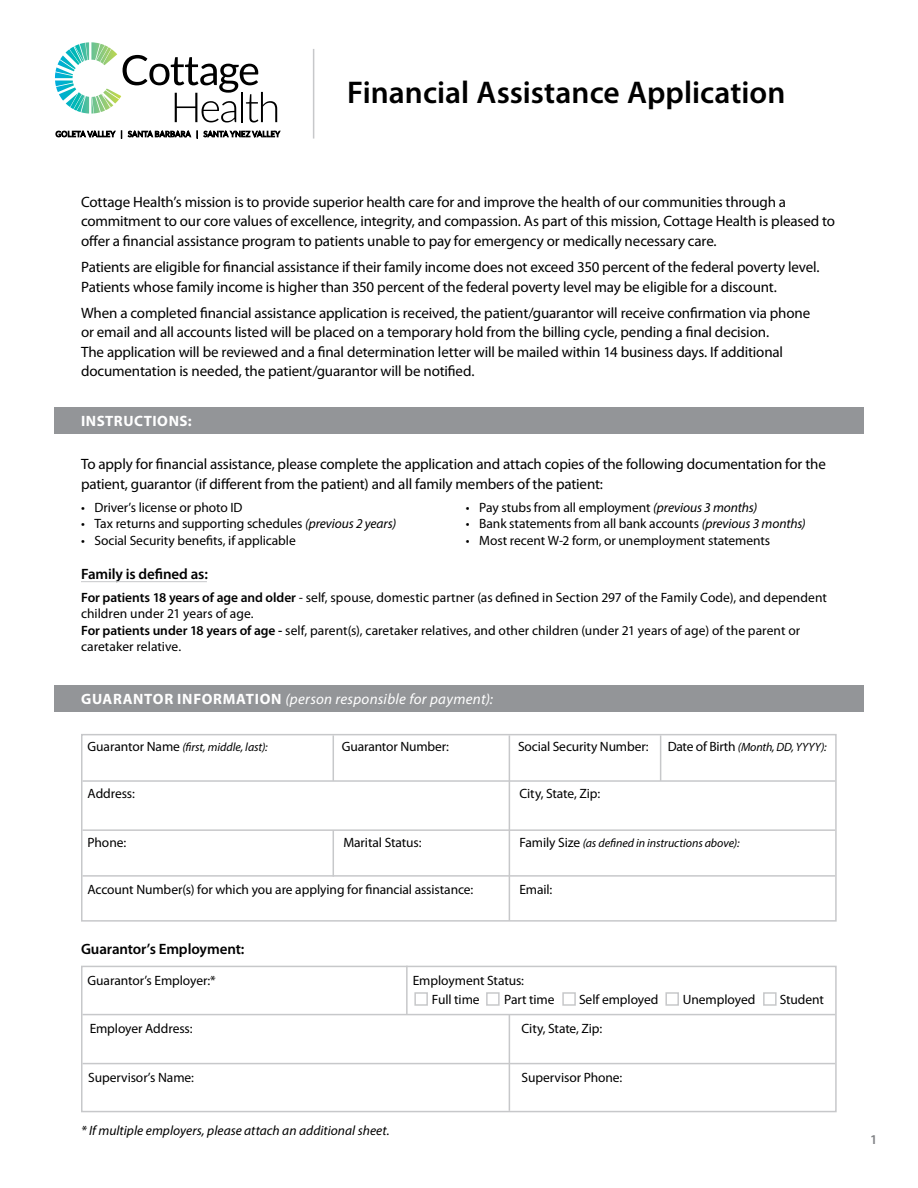
<style>
.page{position:relative;width:918px;height:1188px;background:#fff}
.page>*{position:absolute;margin:0;border:0;box-sizing:border-box;transform-origin:0 0}
.t1{font:600 31.5px "Myriad Pro";color:#000}
.t2{font:15px/19.5px "Myriad Pro";letter-spacing:-.01em;color:#000}
.t3{font:italic 15px "Myriad Pro";letter-spacing:.02em;color:#fff}
.t4{font:600 15px "Myriad Pro";letter-spacing:-.01em;color:#000}
.t5{font:700 15px "Myriad Pro";letter-spacing:.035em;color:#fff}
.t6{font:13.5px/16.5px "Myriad Pro";letter-spacing:-.005em;color:#000}
.t7{font:italic 13.5px "Myriad Pro";letter-spacing:.005em;color:#000}
.t8{font:600 13.5px "Myriad Pro";color:#808285}
.t9{font:italic 12px "Myriad Pro";letter-spacing:-.005em;color:#000}
.s1{font-style:italic}
.s2{font-weight:600}
.s3{font-weight:700;font-style:normal}
.s4{font-style:normal;font-size:13.5px}
</style>
<div class="page">
<div style="left:54px;top:407px;width:810px;height:27px;background:#939598"></div>
<svg style="left:56px;top:131px;width:59px;height:6px"></svg>
<svg style="left:128px;top:131px;width:63px;height:6px"></svg>
<svg style="left:204px;top:131px;width:76px;height:6px"></svg>
<svg style="left:55px;top:42px;width:222px;height:81px"></svg>
<hr style="left:313px;top:49px;width:1px;height:90px;background:#c7c8ca">
<div style="left:54px;top:685px;width:810px;height:27px;background:#939598"></div>
<svg style="left:81px;top:734px;width:756px;height:188px"></svg>
<svg style="left:81px;top:965px;width:756px;height:148px"></svg>
<hr style="left:82px;top:780px;width:753px;height:2px;background:#c7c8ca">
<hr style="left:82px;top:829px;width:753px;height:2px;background:#c7c8ca">
<hr style="left:82px;top:875px;width:753px;height:2px;background:#c7c8ca">
<hr style="left:82px;top:1014px;width:753px;height:1px;background:#c7c8ca">
<hr style="left:81px;top:581px;width:126px;height:1px;background:#c7c8ca">
<hr style="left:333px;top:830px;width:1px;height:47px;background:#c7c8ca">
<hr style="left:509px;top:735px;width:1px;height:186px;background:#c7c8ca">
<hr style="left:660px;top:735px;width:1px;height:46px;background:#c7c8ca">
<hr style="left:333px;top:735px;width:1px;height:46px;background:#c7c8ca">
<hr style="left:82px;top:1063px;width:753px;height:1px;background:#c7c8ca">
<hr style="left:509px;top:1015px;width:1px;height:96px;background:#c7c8ca">
<hr style="left:406px;top:966px;width:2px;height:48px;background:#c7c8ca">
<div style="left:414px;top:992px;width:14px;height:14px;border:2px solid #c7c8ca"></div>
<div style="left:486px;top:992px;width:14px;height:14px;border:2px solid #c7c8ca"></div>
<div style="left:562px;top:992px;width:14px;height:14px;border:2px solid #c7c8ca"></div>
<div style="left:665px;top:992px;width:14px;height:14px;border:2px solid #c7c8ca"></div>
<div style="left:763px;top:992px;width:14px;height:14px;border:2px solid #c7c8ca"></div>
<h1 class="t1" style="left:347px;top:75px;width:440px">Financial Assistance Application</h1>
<p class="t2" style="left:81px;top:192px;width:756px">Cottage Health’s mission is to provide superior health care for and improve the health of our communities through a commitment to our core values of excellence, integrity, and compassion. As part of this mission, Cottage Health is pleased to offer a financial assistance program to patients unable to pay for emergency or medically necessary care.</p>
<p class="t2" style="left:81px;top:258px;width:740px">Patients are eligible for financial assistance if their family income does not exceed 350 percent of the federal poverty level.<br>Patients whose family income is higher than 350 percent of the federal poverty level may be eligible for a discount.</p>
<p class="t2" style="left:81px;top:303px;width:731px">When a completed financial assistance application is received, the patient/guarantor will receive confirmation via phone or email and all accounts listed will be placed on a temporary hold from the billing cycle, pending a final decision.<br>The application will be reviewed and a final determination letter will be mailed within 14 business days. If additional documentation is needed, the patient/guarantor will be notified.</p>
<p class="t5" style="left:81px;top:412px;width:112px">INSTRUCTIONS:</p>
<p class="t2" style="left:81px;top:455px;width:746px">To apply for financial assistance, please complete the application and attach copies of the following documentation for the patient, guarantor (if different from the patient) and all family members of the patient:</p>
<p class="t6" style="left:81px;top:499px;width:163px">• Driver’s license or photo ID</p>
<p class="t6" style="left:81px;top:516px;width:317px">• Tax returns and supporting schedules <span class="s1">(previous 2 years)</span></p>
<p class="t6" style="left:81px;top:532px;width:216px">• Social Security benefits, if applicable</p>
<p class="t6" style="left:466px;top:499px;width:293px">• Pay stubs from all employment <span class="s1">(previous 3 months)</span></p>
<p class="t6" style="left:466px;top:516px;width:341px">• Bank statements from all bank accounts <span class="s1">(previous 3 months)</span></p>
<p class="t6" style="left:466px;top:532px;width:306px">• Most recent W-2 form, or unemployment statements</p>
<p class="t4" style="left:81px;top:565px;width:128px">Family is defined as:</p>
<p class="t6" style="left:81px;top:589px;width:747px"><span class="s2">For patients 18 years of age and older</span> <span class="s1">-</span> self, spouse, domestic partner (as defined in Section 297 of the Family Code), and dependent children under 21 years of age.<br><span class="s2">For patients under 18 years of age -</span> self, parent(s), caretaker relatives, and other children (under 21 years of age) of the parent or caretaker relative.</p>
<p class="t3" style="left:81px;top:689px;width:414px"><span class="s3">GUARANTOR INFORMATION</span> (person responsible for payment):</p>
<p class="t9" style="left:88px;top:740px;width:182px"><span class="s4">Guarantor Name</span> (first, middle, last):</p>
<p class="t6" style="left:88px;top:786px;width:49px">Address:</p>
<p class="t6" style="left:88px;top:834px;width:40px">Phone:</p>
<p class="t6" style="left:88px;top:881px;width:387px">Account Number(s) for which you are applying for financial assistance:</p>
<p class="t6" style="left:342px;top:739px;width:109px">Guarantor Number:</p>
<p class="t6" style="left:518px;top:739px;width:132px">Social Security Number:</p>
<p class="t9" style="left:668px;top:740px;width:160px"><span class="s4">Date of Birth</span> (Month, DD, YYYY):</p>
<p class="t6" style="left:520px;top:786px;width:82px">City, State, Zip:</p>
<p class="t6" style="left:343px;top:834px;width:80px">Marital Status:</p>
<p class="t9" style="left:520px;top:835px;width:222px"><span class="s4">Family Size</span> (as defined in instructions above):</p>
<p class="t6" style="left:520px;top:881px;width:34px">Email:</p>
<p class="t4" style="left:81px;top:941px;width:165px">Guarantor’s Employment:</p>
<p class="t6" style="left:88px;top:972px;width:130px">Guarantor’s Employer:*</p>
<p class="t6" style="left:432px;top:971px;width:94px;line-height:19.5px;text-indent:-19px">Employment Status:<br>Full time</p>
<p class="t6" style="left:504px;top:992px;width:52px">Part time</p>
<p class="t6" style="left:579px;top:992px;width:81px">Self employed</p>
<p class="t6" style="left:683px;top:992px;width:74px">Unemployed</p>
<p class="t6" style="left:780px;top:992px;width:46px">Student</p>
<p class="t6" style="left:90px;top:1021px;width:104px">Employer Address:</p>
<p class="t6" style="left:88px;top:1069px;width:107px">Supervisor’s Name:</p>
<p class="t6" style="left:522px;top:1069px;width:102px">Supervisor Phone:</p>
<p class="t6" style="left:522px;top:1021px;width:82px">City, State, Zip:</p>
<p class="t7" style="left:81px;top:1122px;width:310px">* If multiple employers, please attach an additional sheet.</p>
<p class="t8" style="left:870px;top:1132px;width:9px">1</p>
</div>
